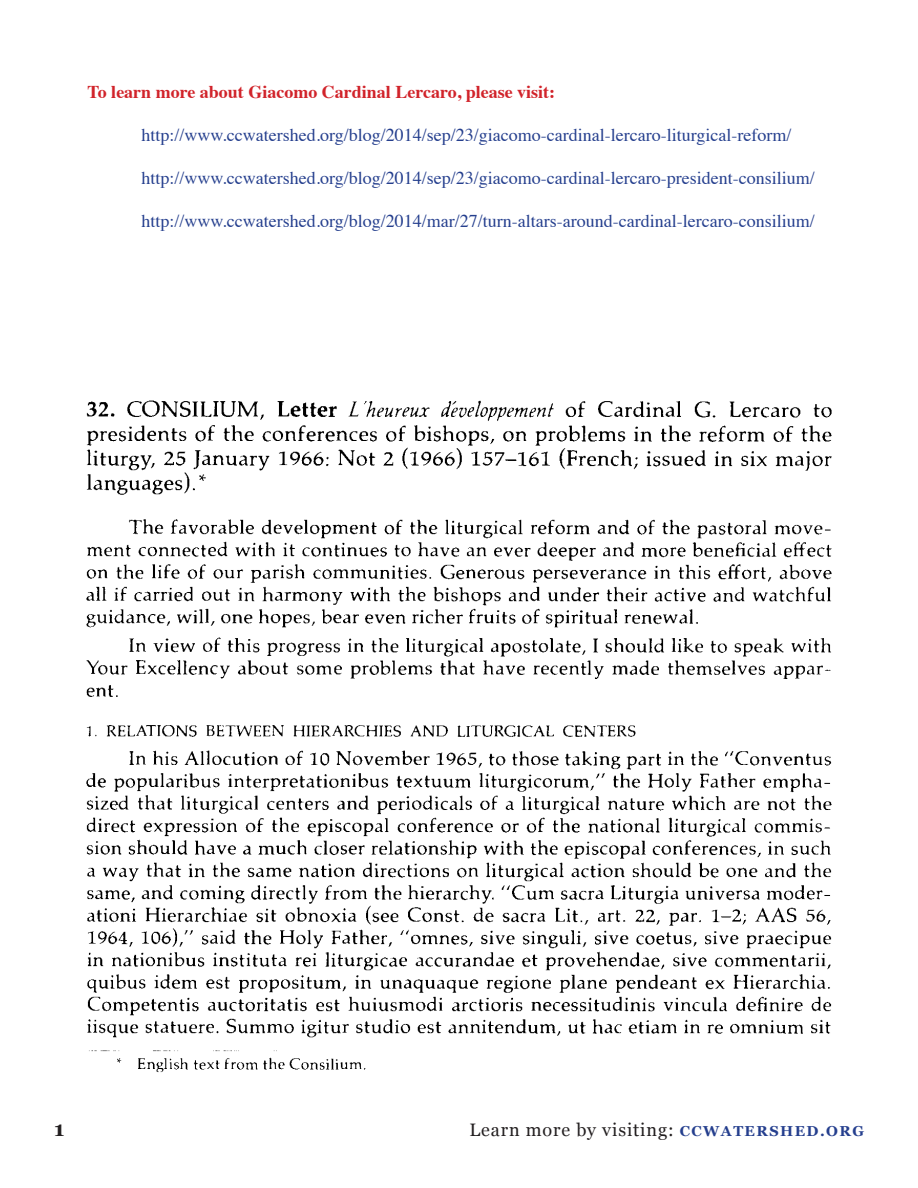
<style>
.page{position:relative;width:918px;height:1188px;background:#fff}
.page>*{position:absolute;margin:0;border:0;box-sizing:border-box;transform-origin:0 0}
.t1{font:700 21px "Georgia";color:#231f20}
.t2{font:18px "Times";color:#253f8e}
.t3{font:700 18px "Times";color:#d1232a}
.TRANSLATIONS{font:18px "Georgia";letter-spacing:.05em;color:#231f20}
.s1{font-weight:700;font-size:14.4px;color:#253f8e}
</style>
<div class="page">
<img style="left:86px;top:400px;width:746px;height:673px">
<p class="t3" style="left:87px;top:74px;width:469px">To learn more about Giacomo Cardinal Lercaro, please visit:</p>
<p class="t2" style="left:141px;top:118px;width:651px">http://www.ccwatershed.org/blog/2014/sep/23/giacomo-cardinal-lercaro-liturgical-reform/</p>
<p class="t2" style="left:141px;top:161px;width:675px">http://www.ccwatershed.org/blog/2014/sep/23/giacomo-cardinal-lercaro-president-consilium/</p>
<p class="t2" style="left:141px;top:204px;width:675px">http://www.ccwatershed.org/blog/2014/mar/27/turn-altars-around-cardinal-lercaro-consilium/</p>
<p class="t1" style="left:54px;top:1113px;width:12px">1</p>
<p class="TRANSLATIONS" style="left:469px;top:1117px;width:396px">Learn more by visiting: <span class="s1">CCWATERSHED.ORG</span></p>
</div>
